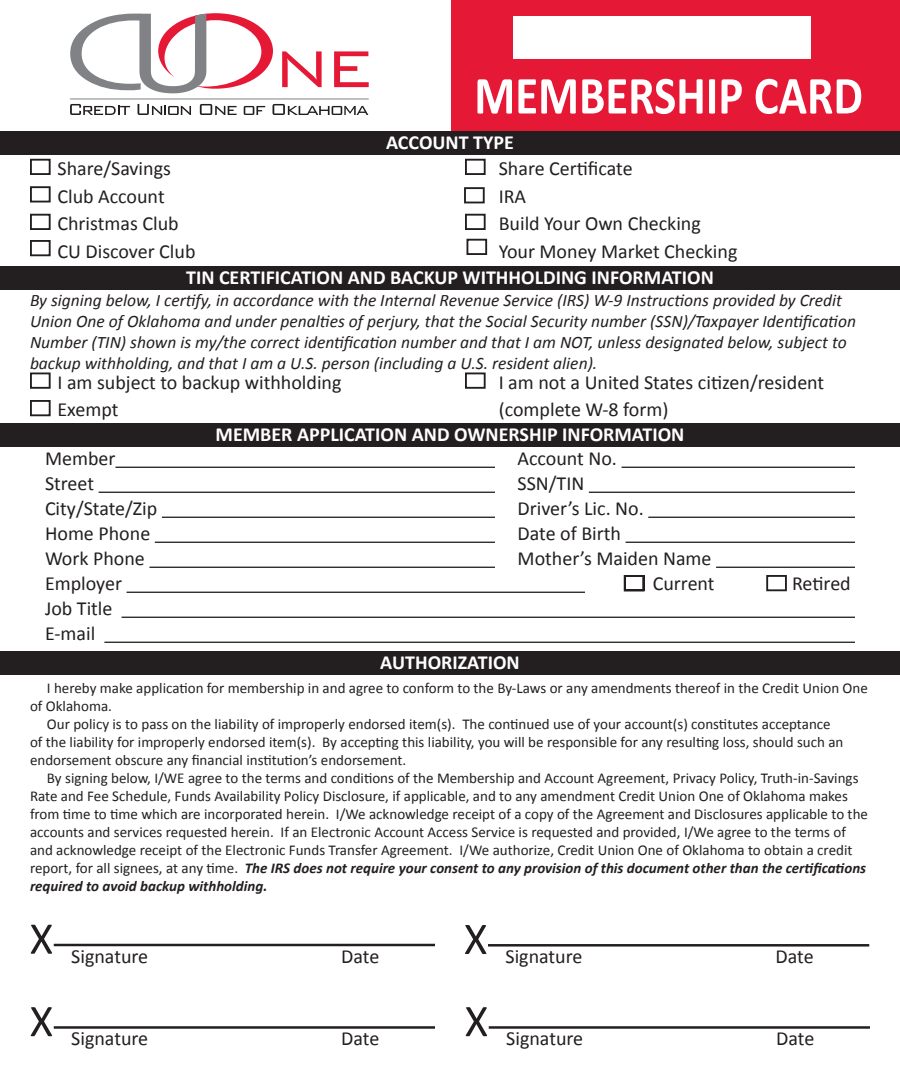
<style>
.page{position:relative;width:900px;height:1080px;background:#fff}
.page>*{position:absolute;margin:0;border:0;box-sizing:border-box;transform-origin:0 0}
.t1{font:20px "Calibri";color:#231f20}
.t2{font:700 20px "Calibri";color:#fff}
.t3{font:italic 17.5px/21px "Calibri";color:#231f20}
.t4{font:15px/18px "Calibri";color:#231f20}
.s1{font-weight:700;font-style:italic}
</style>
<div class="page">
<div style="left:30px;top:159px;width:21px;height:16px;border:2px solid #231f20"></div>
<svg style="left:30px;top:186px;width:21px;height:231px"></svg>
<hr style="left:54px;top:1026px;width:381px;height:3px;background:#231f20">
<svg style="left:31px;top:1007px;width:21px;height:29px"></svg>
<hr style="left:489px;top:1026px;width:381px;height:3px;background:#231f20">
<svg style="left:466px;top:1007px;width:21px;height:29px"></svg>
<div style="left:451px;top:0;width:449px;height:131px;background:#e51836"></div>
<svg style="left:282px;top:51px;width:40px;height:36px"></svg>
<svg style="left:334px;top:51px;width:35px;height:36px"></svg>
<hr style="left:70px;top:99px;width:299px;height:1px;background:#808285">
<svg style="left:70px;top:104px;width:60px;height:11px"></svg>
<svg style="left:138px;top:104px;width:53px;height:11px"></svg>
<svg style="left:200px;top:104px;width:37px;height:11px"></svg>
<svg style="left:244px;top:106px;width:21px;height:9px"></svg>
<svg style="left:273px;top:104px;width:95px;height:11px"></svg>
<svg style="left:70px;top:13px;width:203px;height:80px"></svg>
<svg style="left:478px;top:79px;width:264px;height:35px"></svg>
<div style="left:514px;top:16px;width:297px;height:43px;background:#fff"></div>
<div style="left:0;top:131px;width:900px;height:24px;background:#231f20"></div>
<svg style="left:756px;top:79px;width:105px;height:35px"></svg>
<div style="left:0;top:266px;width:900px;height:24px;background:#231f20"></div>
<div style="left:0;top:423px;width:900px;height:24px;background:#231f20"></div>
<div style="left:0;top:651px;width:900px;height:24px;background:#231f20"></div>
<svg style="left:464px;top:158px;width:24px;height:97px"></svg>
<div style="left:465px;top:372px;width:21px;height:17px;border:2px solid #231f20"></div>
<hr style="left:115px;top:467px;width:380px;height:1px;background:#231f20">
<hr style="left:622px;top:467px;width:233px;height:1px;background:#231f20">
<hr style="left:99px;top:492px;width:396px;height:1px;background:#231f20">
<hr style="left:589px;top:492px;width:266px;height:1px;background:#231f20">
<hr style="left:162px;top:517px;width:333px;height:1px;background:#231f20">
<hr style="left:648px;top:517px;width:207px;height:1px;background:#231f20">
<hr style="left:155px;top:542px;width:340px;height:1px;background:#231f20">
<hr style="left:626px;top:542px;width:229px;height:1px;background:#231f20">
<hr style="left:149px;top:567px;width:346px;height:1px;background:#231f20">
<hr style="left:716px;top:567px;width:139px;height:1px;background:#231f20">
<hr style="left:127px;top:592px;width:458px;height:1px;background:#231f20">
<hr style="left:122px;top:617px;width:733px;height:1px;background:#231f20">
<hr style="left:104px;top:642px;width:751px;height:1px;background:#231f20">
<svg style="left:623px;top:575px;width:164px;height:17px"></svg>
<hr style="left:54px;top:944px;width:381px;height:2px;background:#231f20">
<svg style="left:31px;top:925px;width:21px;height:29px"></svg>
<hr style="left:488px;top:944px;width:381px;height:3px;background:#231f20">
<svg style="left:465px;top:925px;width:21px;height:29px"></svg>
<p class="t2" style="left:386px;top:130px;width:129px">ACCOUNT TYPE</p>
<p class="t1" style="left:58px;top:156px;width:115px">Share/Savings</p>
<p class="t1" style="left:58px;top:183px;width:109px">Club Account</p>
<p class="t1" style="left:58px;top:211px;width:123px">Christmas Club</p>
<p class="t1" style="left:58px;top:238px;width:140px">CU Discover Club</p>
<p class="t1" style="left:499px;top:156px;width:135px">Share Certificate</p>
<p class="t1" style="left:499px;top:183px;width:29px">IRA</p>
<p class="t1" style="left:499px;top:211px;width:204px">Build Your Own Checking</p>
<p class="t1" style="left:499px;top:238px;width:240px">Your Money Market Checking</p>
<p class="t3" style="left:30px;top:288px;width:828px">By signing below, I certify, in accordance with the Internal Revenue Service (IRS) W-9 Instructions provided by Credit Union One of Oklahoma and under penalties of perjury, that the Social Security number (SSN)/Taxpayer Identification Number (TIN) shown is my/the correct identification number and that I am NOT, unless designated below, subject to backup withholding, and that I am a U.S. person (including a U.S. resident alien).</p>
<p class="t1" style="left:58px;top:370px;width:286px">I am subject to backup withholding</p>
<p class="t1" style="left:58px;top:397px;width:62px">Exempt</p>
<p class="t2" style="left:186px;top:265px;width:529px">TIN CERTIFICATION AND BACKUP WITHHOLDING INFORMATION</p>
<p class="t1" style="left:499px;top:370px;width:327px">I am not a United States citizen/resident</p>
<p class="t1" style="left:499px;top:397px;width:171px">(complete W-8 form)</p>
<p class="t2" style="left:216px;top:422px;width:470px">MEMBER APPLICATION AND OWNERSHIP INFORMATION</p>
<p class="t1" style="left:45px;top:446px;width:72px">Member</p>
<p class="t1" style="left:518px;top:446px;width:101px">Account No.</p>
<p class="t1" style="left:45px;top:471px;width:51px">Street</p>
<p class="t1" style="left:518px;top:471px;width:68px">SSN/TIN</p>
<p class="t1" style="left:45px;top:496px;width:114px">City/State/Zip</p>
<p class="t1" style="left:518px;top:496px;width:128px">Driver’s Lic. No.</p>
<p class="t1" style="left:45px;top:521px;width:107px">Home Phone</p>
<p class="t1" style="left:518px;top:521px;width:105px">Date of Birth</p>
<p class="t1" style="left:45px;top:546px;width:101px">Work Phone</p>
<p class="t1" style="left:518px;top:546px;width:195px">Mother’s Maiden Name</p>
<p class="t1" style="left:45px;top:571px;width:79px">Employer</p>
<p class="t1" style="left:653px;top:571px;width:63px">Current</p>
<p class="t1" style="left:792px;top:571px;width:60px">Retired</p>
<p class="t1" style="left:45px;top:596px;width:69px">Job Title</p>
<p class="t1" style="left:45px;top:621px;width:52px">E-mail</p>
<p class="t2" style="left:380px;top:650px;width:141px">AUTHORIZATION</p>
<p class="t4" style="left:30px;top:678px;width:839px;text-indent:17px">I hereby make application for membership in and agree to conform to the By-Laws or any amendments thereof in the Credit Union One of Oklahoma.</p>
<p class="t4" style="left:30px;top:714px;width:815px;text-indent:17px">Our policy is to pass on the liability of improperly endorsed item(s). The continued use of your account(s) constitutes acceptance of the liability for improperly endorsed item(s). By accepting this liability, you will be responsible for any resulting loss, should such an endorsement obscure any financial institution’s endorsement.</p>
<p class="t4" style="left:30px;top:768px;width:840px;text-indent:17px">By signing below, I/WE agree to the terms and conditions of the Membership and Account Agreement, Privacy Policy, Truth-in-Savings Rate and Fee Schedule, Funds Availability Policy Disclosure, if applicable, and to any amendment Credit Union One of Oklahoma makes from time to time which are incorporated herein. I/We acknowledge receipt of a copy of the Agreement and Disclosures applicable to the accounts and services requested herein. If an Electronic Account Access Service is requested and provided, I/We agree to the terms of and acknowledge receipt of the Electronic Funds Transfer Agreement. I/We authorize, Credit Union One of Oklahoma to obtain a credit report, for all signees, at any time. <span class="s1">The IRS does not require your consent to any provision of this document other than the certifications required to avoid backup withholding.</span></p>
<p class="t1" style="left:71px;top:943px;width:78px">Signature</p>
<p class="t1" style="left:341px;top:943px;width:40px">Date</p>
<p class="t1" style="left:506px;top:944px;width:78px">Signature</p>
<p class="t1" style="left:776px;top:944px;width:40px">Date</p>
<p class="t1" style="left:71px;top:1026px;width:78px">Signature</p>
<p class="t1" style="left:341px;top:1026px;width:40px">Date</p>
<p class="t1" style="left:506px;top:1026px;width:78px">Signature</p>
<p class="t1" style="left:776px;top:1026px;width:40px">Date</p>
</div>
